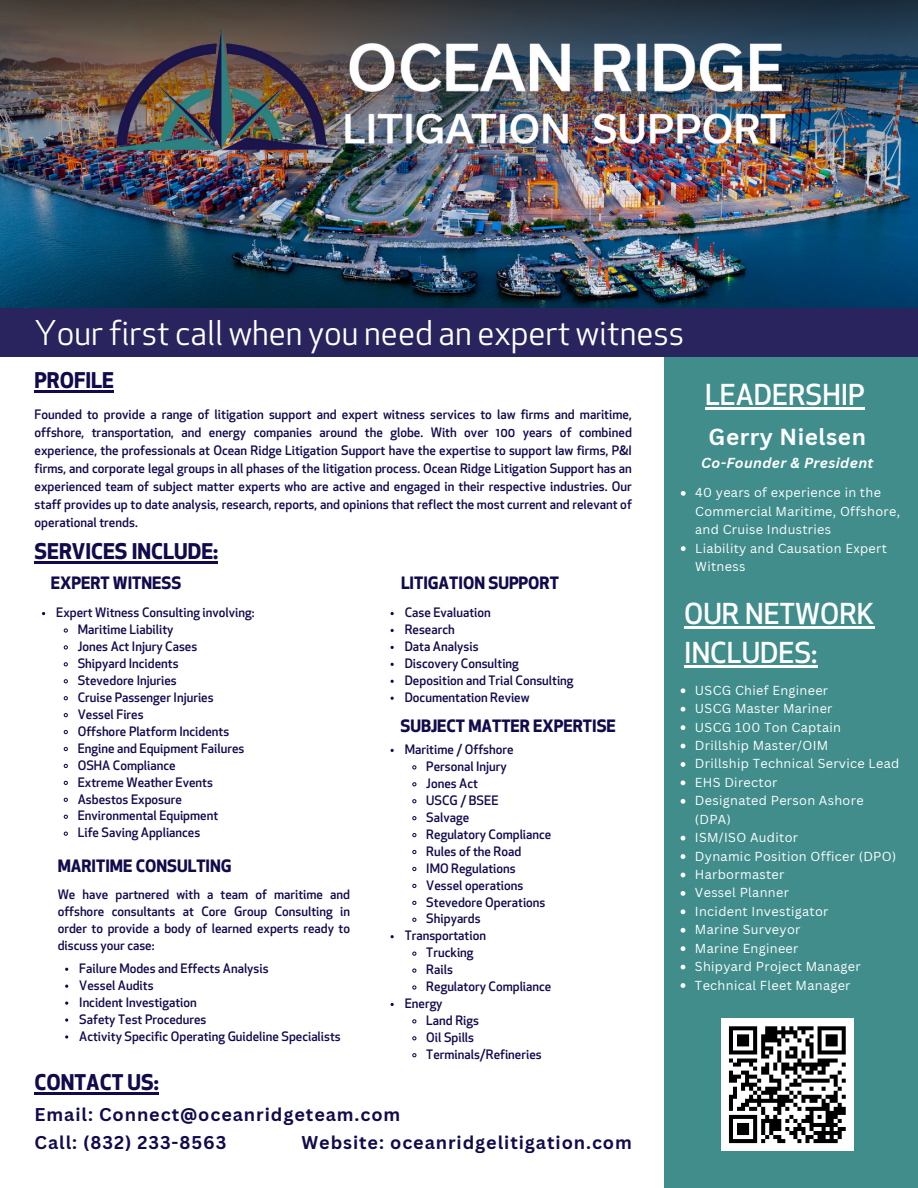
<style>
.page{position:relative;width:918px;height:1188px;background:#fff}
.page>*{position:absolute;margin:0;border:0;box-sizing:border-box;transform-origin:0 0}
.t1{font:33.3px "Apex New";color:#fff}
.t2{font:500 28.2px/39.3px "Apex New";color:#fff}
.t3{font:700 22.5px "Canva Sans";letter-spacing:.025em;color:#fff}
.t4{font:700 21.15px "Apex New";color:#110b4c}
.t5{font:700 18px "Canva Sans";letter-spacing:.05em;color:#110b4c}
.t6{font:700 16.65px "Apex New";color:#110b4c}
.t7{font:italic 700 14.1px "Canva Sans";letter-spacing:.025em;color:#fff}
.t8{font:500 12.75px/18.1px "Apex New";color:#110b4c;text-align:justify}
.t9{font:12.75px/18.5px "Canva Sans";letter-spacing:.025em;color:#fff}
</style>
<div class="page">
<img style="left:0;top:229px;width:918px;height:79px">
<img style="left:0;top:0;width:918px;height:229px">
<div style="left:0;top:308px;width:918px;height:49px;background:#29235e"></div>
<div style="left:664px;top:357px;width:254px;height:831px;background:#408d8c"></div>
<img style="left:99px;top:28px;width:689px;height:128px">
<hr style="left:35px;top:390px;width:79px;height:2px;background:#110b4c">
<svg style="left:681px;top:491px;width:5px;height:5px"></svg>
<svg style="left:681px;top:546px;width:5px;height:5px"></svg>
<hr style="left:705px;top:407px;width:160px;height:3px;background:#fff">
<svg style="left:412px;top:765px;width:5px;height:5px"></svg>
<svg style="left:412px;top:782px;width:5px;height:5px"></svg>
<svg style="left:412px;top:799px;width:5px;height:5px"></svg>
<svg style="left:412px;top:816px;width:5px;height:5px"></svg>
<svg style="left:412px;top:833px;width:5px;height:5px"></svg>
<svg style="left:412px;top:849px;width:5px;height:6px"></svg>
<svg style="left:412px;top:866px;width:5px;height:6px"></svg>
<svg style="left:412px;top:883px;width:5px;height:5px"></svg>
<svg style="left:412px;top:900px;width:5px;height:5px"></svg>
<svg style="left:412px;top:917px;width:5px;height:5px"></svg>
<svg style="left:412px;top:951px;width:5px;height:5px"></svg>
<svg style="left:412px;top:968px;width:5px;height:5px"></svg>
<svg style="left:412px;top:985px;width:5px;height:5px"></svg>
<svg style="left:412px;top:1019px;width:5px;height:5px"></svg>
<svg style="left:412px;top:1036px;width:5px;height:5px"></svg>
<svg style="left:412px;top:1053px;width:5px;height:5px"></svg>
<svg style="left:65px;top:1018px;width:3px;height:4px"></svg>
<svg style="left:65px;top:1035px;width:3px;height:4px"></svg>
<hr style="left:35px;top:561px;width:183px;height:2px;background:#110b4c">
<svg style="left:63px;top:628px;width:5px;height:5px"></svg>
<svg style="left:63px;top:645px;width:5px;height:5px"></svg>
<svg style="left:63px;top:662px;width:5px;height:5px"></svg>
<svg style="left:63px;top:679px;width:5px;height:5px"></svg>
<svg style="left:63px;top:696px;width:5px;height:5px"></svg>
<svg style="left:63px;top:713px;width:5px;height:5px"></svg>
<svg style="left:63px;top:730px;width:5px;height:5px"></svg>
<svg style="left:63px;top:746px;width:5px;height:6px"></svg>
<svg style="left:63px;top:763px;width:5px;height:5px"></svg>
<svg style="left:63px;top:780px;width:5px;height:5px"></svg>
<svg style="left:63px;top:797px;width:5px;height:5px"></svg>
<svg style="left:63px;top:814px;width:5px;height:5px"></svg>
<svg style="left:63px;top:831px;width:5px;height:5px"></svg>
<hr style="left:684px;top:626px;width:191px;height:3px;background:#fff">
<hr style="left:684px;top:666px;width:133px;height:2px;background:#fff">
<svg style="left:681px;top:688px;width:4px;height:5px"></svg>
<svg style="left:681px;top:707px;width:4px;height:5px"></svg>
<svg style="left:681px;top:725px;width:4px;height:5px"></svg>
<svg style="left:681px;top:744px;width:4px;height:4px"></svg>
<svg style="left:681px;top:762px;width:4px;height:5px"></svg>
<svg style="left:681px;top:780px;width:4px;height:5px"></svg>
<svg style="left:681px;top:799px;width:4px;height:5px"></svg>
<svg style="left:681px;top:836px;width:4px;height:5px"></svg>
<svg style="left:681px;top:854px;width:4px;height:5px"></svg>
<svg style="left:681px;top:873px;width:4px;height:4px"></svg>
<svg style="left:681px;top:891px;width:4px;height:5px"></svg>
<svg style="left:681px;top:909px;width:4px;height:5px"></svg>
<svg style="left:681px;top:928px;width:4px;height:5px"></svg>
<svg style="left:681px;top:946px;width:4px;height:5px"></svg>
<svg style="left:681px;top:965px;width:4px;height:4px"></svg>
<svg style="left:681px;top:983px;width:4px;height:5px"></svg>
<hr style="left:35px;top:1092px;width:124px;height:2px;background:#110b4c">
<div style="left:721px;top:1018px;width:133px;height:133px;background:#fff"></div>
<svg style="left:728px;top:1026px;width:118px;height:118px"></svg>
<h5 class="t1" style="left:35px;top:320px;width:651px">Your first call when you need an expert witness</h5>
<h1 class="t4" style="left:35px;top:372px;width:81px">PROFILE</h1>
<h2 class="t8" style="left:35px;top:406px;width:599px">Founded to provide a range of litigation support and expert witness services to law firms and maritime, offshore, transportation, and energy companies around the globe. With over 100 years of combined experience, the professionals at Ocean Ridge Litigation Support have the expertise to support law firms, P&amp;I firms, and corporate legal groups in all phases of the litigation process. Ocean Ridge Litigation Support has an experienced team of subject matter experts who are active and engaged in their respective industries. Our staff provides up to date analysis, research, reports, and opinions that reflect the most current and relevant of operational trends.</h2>
<p class="t4" style="left:35px;top:543px;width:185px">SERVICES INCLUDE:</p>
<p class="t6" style="left:51px;top:577px;width:132px">EXPERT WITNESS</p>
<p class="t6" style="left:401px;top:577px;width:159px">LITIGATION SUPPORT</p>
<h2 class="t2" style="left:705px;top:379px;width:161px">LEADERSHIP</h2>
<h6 class="t3" style="left:709px;top:421px;width:159px">Gerry Nielsen</h6>
<h6 class="t7" style="left:701px;top:453px;width:174px">Co-Founder &amp; President</h6>
<p class="t9" style="left:695px;top:483px;width:206px">40 years of experience in the<br>Commercial Maritime, Offshore, and Cruise Industries</p>
<p class="t9" style="left:695px;top:538px;width:193px">Liability and Causation Expert<br>Witness</p>
<h4 class="t8" style="left:56px;top:605px;width:200px">Expert Witness Consulting involving:</h4>
<p class="t8" style="left:78px;top:622px;width:97px">Maritime Liability</p>
<p class="t8" style="left:78px;top:639px;width:121px">Jones Act Injury Cases</p>
<p class="t8" style="left:78px;top:656px;width:102px">Shipyard Incidents</p>
<p class="t8" style="left:78px;top:673px;width:100px">Stevedore Injuries</p>
<p class="t8" style="left:78px;top:690px;width:137px">Cruise Passenger Injuries</p>
<p class="t8" style="left:78px;top:707px;width:67px">Vessel Fires</p>
<h4 class="t8" style="left:78px;top:724px;width:153px">Offshore Platform Incidents</h4>
<p class="t8" style="left:78px;top:740px;width:168px">Engine and Equipment Failures</p>
<p class="t8" style="left:78px;top:757px;width:99px">OSHA Compliance</p>
<p class="t8" style="left:78px;top:774px;width:137px">Extreme Weather Events</p>
<p class="t8" style="left:78px;top:791px;width:106px">Asbestos Exposure</p>
<p class="t8" style="left:78px;top:808px;width:142px">Environmental Equipment</p>
<p class="t8" style="left:78px;top:825px;width:124px">Life Saving Appliances</p>
<p class="t6" style="left:58px;top:860px;width:175px">MARITIME CONSULTING</p>
<p class="t8" style="left:58px;top:887px;width:294px;line-height:17px">We have partnered with a team of maritime and offshore consultants at Core Group Consulting in order to provide a body of learned experts ready to discuss your case:</p>
<p class="t8" style="left:79px;top:961px;width:191px">Failure Modes and Effects Analysis</p>
<p class="t8" style="left:79px;top:978px;width:76px">Vessel Audits</p>
<p class="t8" style="left:79px;top:995px;width:119px">Incident Investigation</p>
<p class="t8" style="left:79px;top:1011px;width:129px">Safety Test Procedures</p>
<p class="t8" style="left:79px;top:1028px;width:263px">Activity Specific Operating Guideline Specialists</p>
<h3 class="t4" style="left:35px;top:1074px;width:126px">CONTACT US:</h3>
<p class="t8" style="left:405px;top:605px;width:88px">Case Evaluation</p>
<p class="t8" style="left:405px;top:622px;width:52px">Research</p>
<p class="t8" style="left:405px;top:639px;width:75px">Data Analysis</p>
<p class="t8" style="left:405px;top:656px;width:116px">Discovery Consulting</p>
<p class="t8" style="left:405px;top:673px;width:170px">Deposition and Trial Consulting</p>
<p class="t8" style="left:405px;top:690px;width:126px">Documentation Review</p>
<p class="t6" style="left:400px;top:720px;width:217px">SUBJECT MATTER EXPERTISE</p>
<p class="t8" style="left:405px;top:742px;width:110px">Maritime / Offshore</p>
<p class="t8" style="left:426px;top:759px;width:82px">Personal Injury</p>
<p class="t8" style="left:426px;top:776px;width:53px">Jones Act</p>
<p class="t8" style="left:426px;top:793px;width:74px">USCG / BSEE</p>
<p class="t8" style="left:426px;top:810px;width:44px">Salvage</p>
<p class="t8" style="left:426px;top:827px;width:127px">Regulatory Compliance</p>
<p class="t8" style="left:426px;top:843px;width:97px">Rules of the Road</p>
<p class="t8" style="left:426px;top:860px;width:91px">IMO Regulations</p>
<p class="t8" style="left:426px;top:877px;width:99px">Vessel operations</p>
<p class="t8" style="left:426px;top:894px;width:121px">Stevedore Operations</p>
<h3 class="t8" style="left:426px;top:911px;width:56px">Shipyards</h3>
<h6 class="t8" style="left:405px;top:928px;width:83px">Transportation</h6>
<h3 class="t8" style="left:426px;top:945px;width:49px">Trucking</h3>
<h4 class="t8" style="left:426px;top:962px;width:28px">Rails</h4>
<p class="t8" style="left:426px;top:979px;width:127px">Regulatory Compliance</p>
<p class="t8" style="left:405px;top:996px;width:39px">Energy</p>
<p class="t8" style="left:426px;top:1013px;width:54px">Land Rigs</p>
<p class="t8" style="left:426px;top:1030px;width:49px">Oil Spills</p>
<p class="t8" style="left:426px;top:1047px;width:117px">Terminals/Refineries</p>
<p class="t5" style="left:35px;top:1102px;width:367px">Email: Connect@oceanridgeteam.com</p>
<p class="t5" style="left:35px;top:1130px;width:193px">Call: (832) 233-8563</p>
<h5 class="t5" style="left:301px;top:1130px;width:332px">Website: oceanridgelitigation.com</h5>
<p class="t2" style="left:684px;top:597px;width:192px">OUR NETWORK<br>INCLUDES:</p>
<p class="t9" style="left:695px;top:681px;width:135px">USCG Chief Engineer</p>
<p class="t9" style="left:695px;top:699px;width:139px">USCG Master Mariner</p>
<p class="t9" style="left:695px;top:717px;width:148px">USCG 100 Ton Captain</p>
<p class="t9" style="left:695px;top:736px;width:135px">Drillship Master/OIM</p>
<p class="t9" style="left:695px;top:754px;width:206px">Drillship Technical Service Lead</p>
<p class="t9" style="left:695px;top:773px;width:84px">EHS Director</p>
<p class="t9" style="left:695px;top:791px;width:170px">Designated Person Ashore (DPA)</p>
<p class="t9" style="left:695px;top:828px;width:105px">ISM/ISO Auditor</p>
<p class="t9" style="left:695px;top:846px;width:203px">Dynamic Position Officer (DPO)</p>
<p class="t9" style="left:695px;top:865px;width:91px">Harbormaster</p>
<p class="t9" style="left:695px;top:883px;width:95px">Vessel Planner</p>
<h4 class="t9" style="left:695px;top:902px;width:135px">Incident Investigator</h4>
<p class="t9" style="left:695px;top:920px;width:107px">Marine Surveyor</p>
<p class="t9" style="left:695px;top:938px;width:105px">Marine Engineer</p>
<p class="t9" style="left:695px;top:957px;width:167px">Shipyard Project Manager</p>
<p class="t9" style="left:695px;top:975px;width:157px">Technical Fleet Manager</p>
</div>
